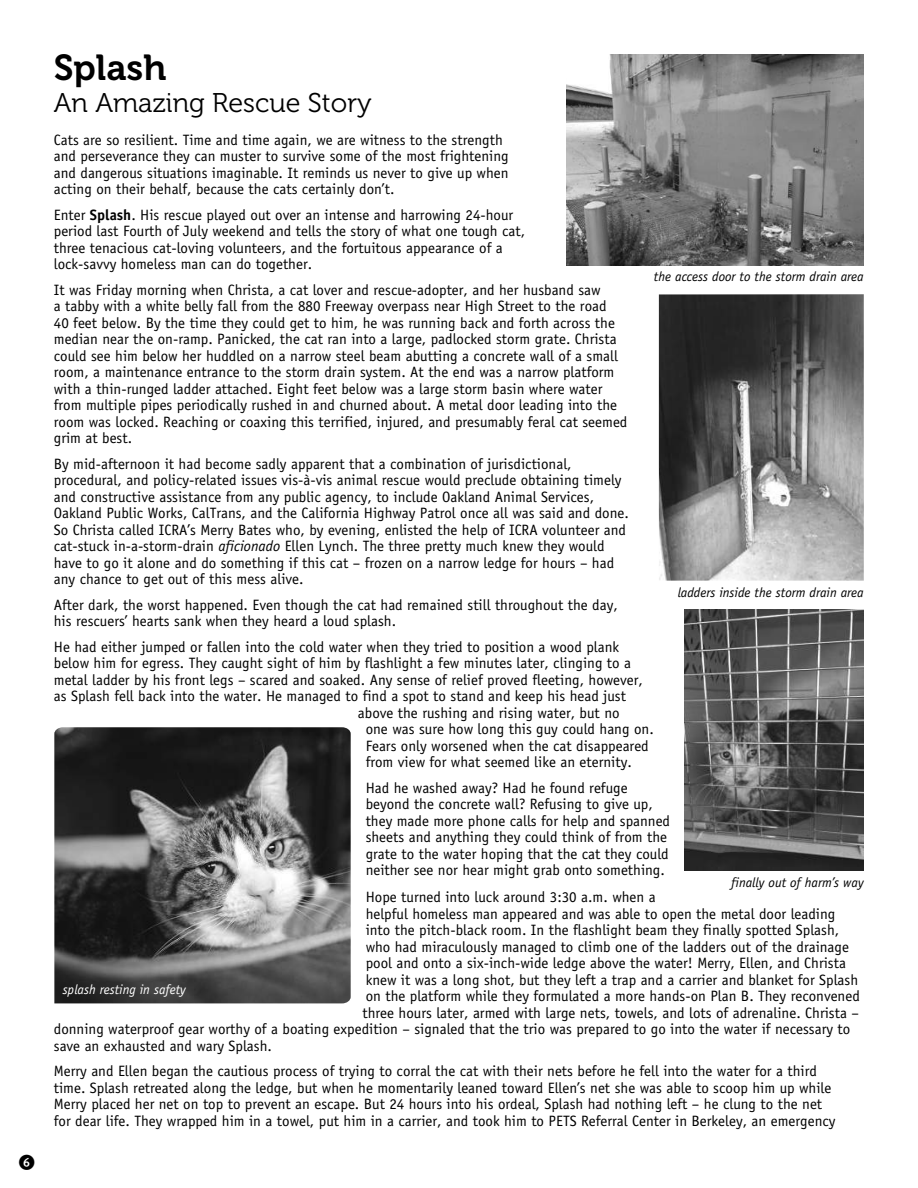
<style>
.page{position:relative;width:918px;height:1188px;background:#fff}
.page>*{position:absolute;margin:0;border:0;box-sizing:border-box;transform-origin:0 0}
.t1{font:36px "Museo 700";color:#000}
.t2{font:27px "Museo 300";color:#000}
.t3{font:22.5px "FF Dingbests";color:#000}
.t4{font:15px/16.5px "Officina Sans";color:#000}
.t5{font:italic 13.5px "Officina Sans";color:#000}
.t6{font:italic 13.5px "Officina Sans";color:#fff}
.s1{font-weight:700}
.s2{font-style:italic}
</style>
<div class="page">
<img style="left:659px;top:294px;width:205px;height:287px">
<img style="left:685px;top:609px;width:179px;height:261px">
<img style="left:567px;top:54px;width:297px;height:211px">
<img style="left:54px;top:727px;width:297px;height:276px">
<h3 class="t3" style="left:17px;top:1149px;width:21px">6</h3>
<h1 class="t1" style="left:54px;top:54px;width:114px">Splash</h1>
<h2 class="t2" style="left:54px;top:92px;width:319px">An Amazing Rescue Story</h2>
<p class="t4" style="left:54px;top:133px;width:456px">Cats are so resilient. Time and time again, we are witness to the strength and perseverance they can muster to survive some of the most frightening and dangerous situations imaginable. It reminds us never to give up when acting on their behalf, because the cats certainly don’t.</p>
<p class="t4" style="left:54px;top:208px;width:473px">Enter <span class="s1">Splash</span>. His rescue played out over an intense and harrowing 24-hour period last Fourth of July weekend and tells the story of what one tough cat, three tenacious cat-loving volunteers, and the fortuitous appearance of a lock-savvy homeless man can do together.</p>
<p class="t4" style="left:54px;top:283px;width:575px">It was Friday morning when Christa, a cat lover and rescue-adopter, and her husband saw<br>a tabby with a white belly fall from the 880 Freeway overpass near High Street to the road<br>40 feet below. By the time they could get to him, he was running back and forth across the median near the on-ramp. Panicked, the cat ran into a large, padlocked storm grate. Christa could see him below her huddled on a narrow steel beam abutting a concrete wall of a small room, a maintenance entrance to the storm drain system. At the end was a narrow platform with a thin-runged ladder attached. Eight feet below was a large storm basin where water from multiple pipes periodically rushed in and churned about. A metal door leading into the room was locked. Reaching or coaxing this terrified, injured, and presumably feral cat seemed grim at best.</p>
<p class="t4" style="left:54px;top:457px;width:577px">By mid-afternoon it had become sadly apparent that a combination of jurisdictional, procedural, and policy-related issues vis-à-vis animal rescue would preclude obtaining timely and constructive assistance from any public agency, to include Oakland Animal Services, Oakland Public Works, CalTrans, and the California Highway Patrol once all was said and done.<br>So Christa called ICRA’s Merry Bates who, by evening, enlisted the help of ICRA volunteer and cat-stuck in-a-storm-drain <span class="s2">aficionado</span> Ellen Lynch. The three pretty much knew they would have to go it alone and do something if this cat – frozen on a narrow ledge for hours – had any chance to get out of this mess alive.</p>
<p class="t4" style="left:54px;top:598px;width:565px">After dark, the worst happened. Even though the cat had remained still throughout the day, his rescuers’ hearts sank when they heard a loud splash.</p>
<p class="t4" style="left:54px;top:640px;width:567px">He had either jumped or fallen into the cold water when they tried to position a wood plank</p>
<p class="t4" style="left:54px;top:656px;width:579px">below him for egress. They caught sight of him by flashlight a few minutes later, clinging to a</p>
<p class="t4" style="left:54px;top:673px;width:591px">metal ladder by his front legs – scared and soaked. Any sense of relief proved fleeting, however,</p>
<p class="t4" style="left:54px;top:689px;width:574px">as Splash fell back into the water. He managed to find a spot to stand and keep his head just</p>
<p class="t4" style="left:358px;top:706px;width:263px">above the rushing and rising water, but no</p>
<p class="t4" style="left:366px;top:722px;width:290px">one was sure how long this guy could hang on.</p>
<p class="t4" style="left:366px;top:739px;width:285px">Fears only worsened when the cat disappeared</p>
<p class="t4" style="left:366px;top:755px;width:268px">from view for what seemed like an eternity.</p>
<p class="t4" style="left:366px;top:781px;width:306px">Had he washed away? Had he found refuge beyond the concrete wall? Refusing to give up, they made more phone calls for help and spanned sheets and anything they could think of from the grate to the water hoping that the cat they could neither see nor hear might grab onto something.</p>
<p class="t4" style="left:366px;top:890px;width:291px">Hope turned into luck around 3:30 a.m. when a</p>
<p class="t4" style="left:366px;top:907px;width:471px">helpful homeless man appeared and was able to open the metal door leading</p>
<p class="t4" style="left:366px;top:923px;width:475px">into the pitch-black room. In the flashlight beam they finally spotted Splash,</p>
<p class="t4" style="left:366px;top:940px;width:485px">who had miraculously managed to climb one of the ladders out of the drainage</p>
<p class="t4" style="left:366px;top:956px;width:482px">pool and onto a six-inch-wide ledge above the water! Merry, Ellen, and Christa</p>
<p class="t4" style="left:366px;top:973px;width:494px">knew it was a long shot, but they left a trap and a carrier and blanket for Splash</p>
<p class="t4" style="left:366px;top:989px;width:496px">on the platform while they formulated a more hands-on Plan B. They reconvened</p>
<p class="t4" style="left:362px;top:1006px;width:498px">three hours later, armed with large nets, towels, and lots of adrenaline. Christa –</p>
<p class="t4" style="left:54px;top:1022px;width:798px">donning waterproof gear worthy of a boating expedition – signaled that the trio was prepared to go into the water if necessary to</p>
<p class="t4" style="left:54px;top:1039px;width:220px">save an exhausted and wary Splash.</p>
<p class="t4" style="left:54px;top:1064px;width:783px">Merry and Ellen began the cautious process of trying to corral the cat with their nets before he fell into the water for a third time. Splash retreated along the ledge, but when he momentarily leaned toward Ellen’s net she was able to scoop him up while Merry placed her net on top to prevent an escape. But 24 hours into his ordeal, Splash had nothing left – he clung to the net for dear life. They wrapped him in a towel, put him in a carrier, and took him to PETS Referral Center in Berkeley, an emergency</p>
<p class="t5" style="left:654px;top:272px;width:211px">the access door to the storm drain area</p>
<p class="t5" style="left:678px;top:587px;width:188px">ladders inside the storm drain area</p>
<p class="t5" style="left:731px;top:877px;width:134px">finally out of harm’s way</p>
<p class="t6" style="left:63px;top:984px;width:125px">splash resting in safety</p>
</div>
